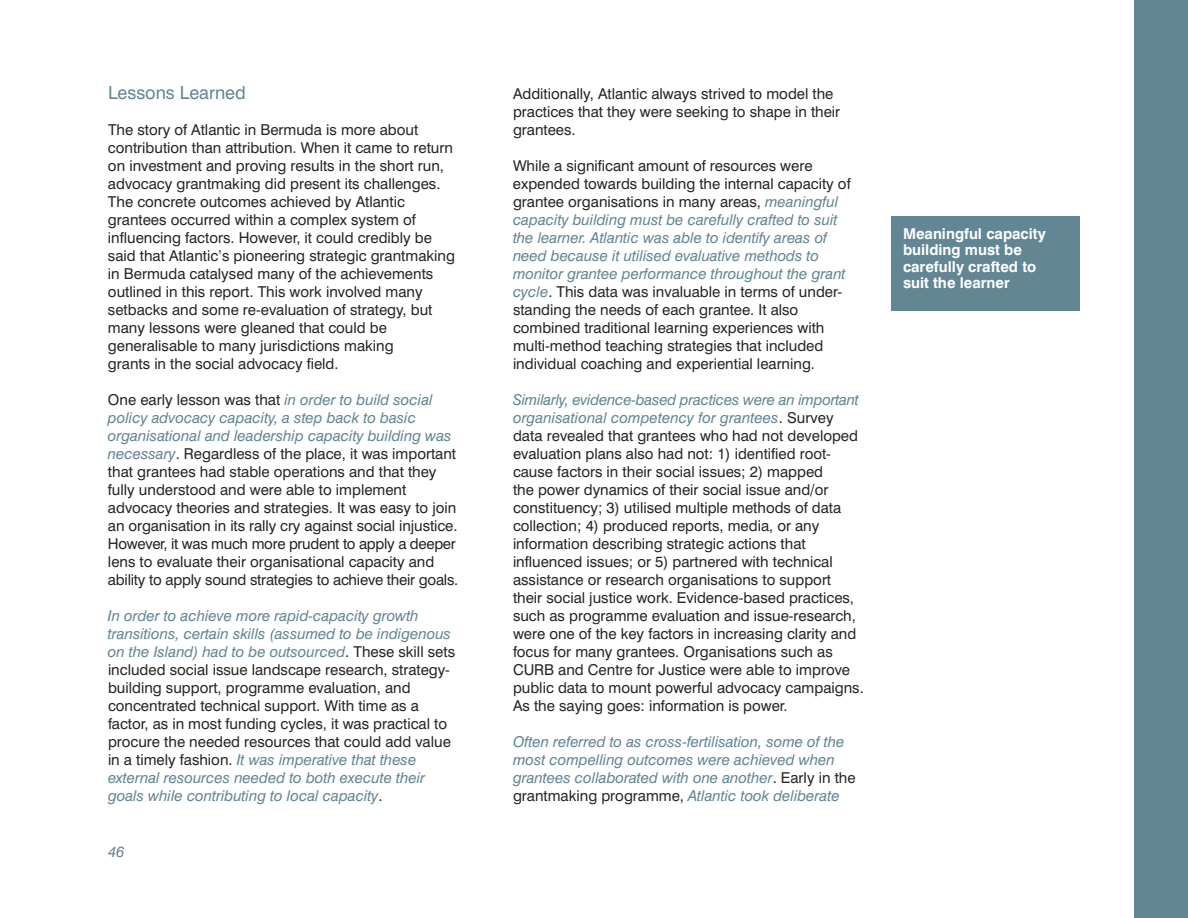
<style>
.page{position:relative;width:1188px;height:918px;background:#fff}
.page>*{position:absolute;margin:0;border:0;box-sizing:border-box;transform-origin:0 0}
.t1{font:18px "Swiss 721 BT";color:#628694}
.t2{font:15px/18px "Swiss 721 BT";color:#262626}
.t3{font:15px/18px "Swiss 721 BT";color:#272627}
.t4{font:italic 15px/18px "Swiss 721 BT";color:#628694}
.t5{font:700 15px/16.5px "Swiss 721 BT";color:#fff}
.s1{color:#272627}
.s2{font-style:italic;color:#628694}
.s3{font-style:normal;color:#262626}
</style>
<div class="page">
<div style="left:1134px;top:0;width:54px;height:918px;background:#628694"></div>
<div style="left:891px;top:216px;width:189px;height:95px;background:#628694"></div>
<p class="t1" style="left:108px;top:86px;width:139px">Lessons Learned</p>
<p class="t2" style="left:108px;top:122px;width:349px"><span class="s1">The story of Atlantic in Bermuda is more about contribution than attribution.</span> When it came to return on investment and proving results in the short run, advocacy grantmaking did present its challenges.<br>The concrete outcomes achieved by Atlantic grantees occurred within a complex system of influencing factors. However, it could credibly be said that Atlantic’s pioneering strategic grantmaking in Bermuda catalysed many of the achievements outlined in this report. This work involved many setbacks and some re-evaluation of strategy, but many lessons were gleaned that could be generalisable to many jurisdictions making<br>grants in the social advocacy field.</p>
<p class="t2" style="left:108px;top:392px;width:352px">One early lesson was that <span class="s2">in order to build social policy advocacy capacity, a step back to basic organisational and leadership capacity building was necessary</span>. Regardless of the place, it was important that grantees had stable operations and that they fully understood and were able to implement advocacy theories and strategies. It was easy to join an organisation in its rally cry against social injustice.<br>However, it was much more prudent to apply a deeper lens to evaluate their organisational capacity and ability to apply sound strategies to achieve their goals.</p>
<p class="t3" style="left:108px;top:608px;width:349px"><span class="s2">In order to achieve more rapid-capacity growth transitions, certain skills (assumed to be indigenous on the Island) had to be outsourced</span>. These skill sets included social issue landscape research, strategy&shy;building support, programme evaluation, and concentrated technical support. With time as a factor, as in most funding cycles, it was practical to procure the needed resources that could add value in a timely fashion. <span class="s2">It was imperative that these external resources needed to both execute their goals while contributing to local capacity</span>.</p>
<p class="t4" style="left:108px;top:845px;width:18px">46</p>
<p class="t3" style="left:513px;top:86px;width:329px">Additionally, Atlantic always strived to model the practices that they were seeking to shape in their grantees.</p>
<p class="t2" style="left:513px;top:158px;width:339px">While a significant amount of resources were expended towards building the internal capacity of grantee organisations in many areas, <span class="s2">meaningful capacity building must be carefully crafted to suit the learner. Atlantic was able to identify areas of need because it utilised evaluative methods to monitor grantee performance throughout the grant cycle</span>. This data was invaluable in terms of under&shy;standing the needs of each grantee. It also combined traditional learning experiences with multi-method teaching strategies that included individual coaching and experiential learning.</p>
<p class="t2" style="left:513px;top:392px;width:352px"><span class="s2">Similarly, evidence-based practices were an important organisational competency for grantees</span>. Survey data revealed that grantees who had not developed evaluation plans also had not: 1) identified root&shy;cause factors in their social issues; 2) mapped<br>the power dynamics of their social issue and/or constituency; 3) utilised multiple methods of data collection; 4) produced reports, media, or any information describing strategic actions that influenced issues; or 5) partnered with technical assistance or research organisations to support their social justice work. Evidence-based practices, such as programme evaluation and issue-research, were one of the key factors in increasing clarity and focus for many grantees. Organisations such as CURB and Centre for Justice were able to improve public data to mount powerful advocacy campaigns.<br>As the saying goes: information is power.</p>
<p class="t4" style="left:513px;top:734px;width:344px">Often referred to as cross-fertilisation, some of the most compelling outcomes were achieved when grantees collaborated with one another<span class="s3">. Early in the grantmaking programme,</span> Atlantic took deliberate</p>
<p class="t5" style="left:903px;top:227px;width:144px">Meaningful capacity building must be carefully crafted to suit the learner</p>
</div>
